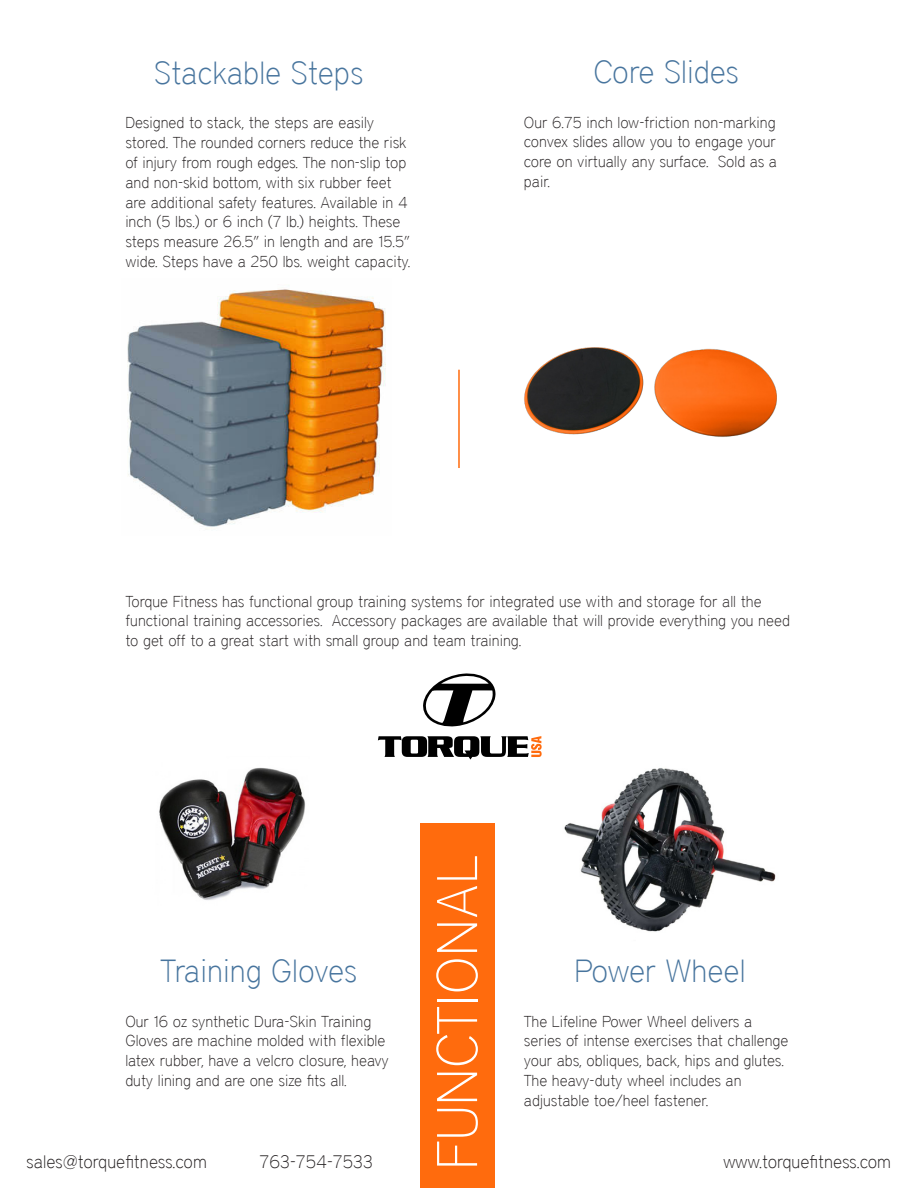
<style>
.page{position:relative;width:918px;height:1188px;background:#fff}
.page>*{position:absolute;margin:0;border:0;box-sizing:border-box;transform-origin:0 0}
.t1{font:100 57px "District";letter-spacing:.01em;color:#fff}
.t2{font:100 31.95px "District";color:#48759e}
.t3{font:100 18px "District";color:#231f20}
.t4{font:100 15.75px/19.8px "District";color:#231f20}
</style>
<div class="page">
<svg style="left:378px;top:736px;width:164px;height:24px"></svg>
<svg style="left:423px;top:674px;width:72px;height:52px"></svg>
<img style="left:564px;top:768px;width:212px;height:164px">
<img style="left:524px;top:347px;width:253px;height:90px">
<img style="left:159px;top:767px;width:147px;height:133px">
<hr style="left:458px;top:370px;width:2px;height:98px;background:#ff6b0d">
<div style="left:420px;top:823px;width:75px;height:365px;background:#ff6b0d"></div>
<img style="left:127px;top:289px;width:259px;height:240px">
<p class="t2" style="left:154px;top:54px;width:211px">Stackable Steps</p>
<p class="t4" style="left:125px;top:113px;width:287px">Designed to stack, the steps are easily stored. The rounded corners reduce the risk of injury from rough edges. The non-slip top and non-skid bottom, with six rubber feet are additional safety features. Available in 4 inch (5 lbs.) or 6 inch (7 lb.) heights. These steps measure 26.5” in length and are 15.5” wide. Steps have a 250 lbs. weight capacity.</p>
<p class="t2" style="left:593px;top:53px;width:147px">Core Slides</p>
<p class="t4" style="left:524px;top:112px;width:255px;text-align:justify">Our 6.75 inch low-friction non-marking convex slides allow you to engage your core on virtually any surface. Sold as a pair.</p>
<p class="t4" style="left:125px;top:591px;width:666px">Torque Fitness has functional group training systems for integrated use with and storage for all the functional training accessories. Accessory packages are available that will provide everything you need to get off to a great start with small group and team training.</p>
<p class="t1" style="left:424px;top:1170px;width:316px;rotate:-90deg">FUNCTIONAL</p>
<p class="t2" style="left:160px;top:952px;width:198px">Training Gloves</p>
<p class="t2" style="left:575px;top:952px;width:172px">Power Wheel</p>
<p class="t4" style="left:125px;top:1011px;width:265px">Our 16 oz synthetic Dura-Skin Training Gloves are machine molded with flexible latex rubber, have a velcro closure, heavy duty lining and are one size fits all.</p>
<p class="t4" style="left:524px;top:1011px;width:266px">The Lifeline Power Wheel delivers a series of intense exercises that challenge your abs, obliques, back, hips and glutes.<br>The heavy-duty wheel includes an adjustable toe/heel fastener.</p>
<p class="t3" style="left:26px;top:1151px;width:182px">sales@torquefitness.com</p>
<p class="t3" style="left:260px;top:1151px;width:115px">763-754-7533</p>
<p class="t3" style="left:723px;top:1151px;width:170px">www.torquefitness.com</p>
</div>
